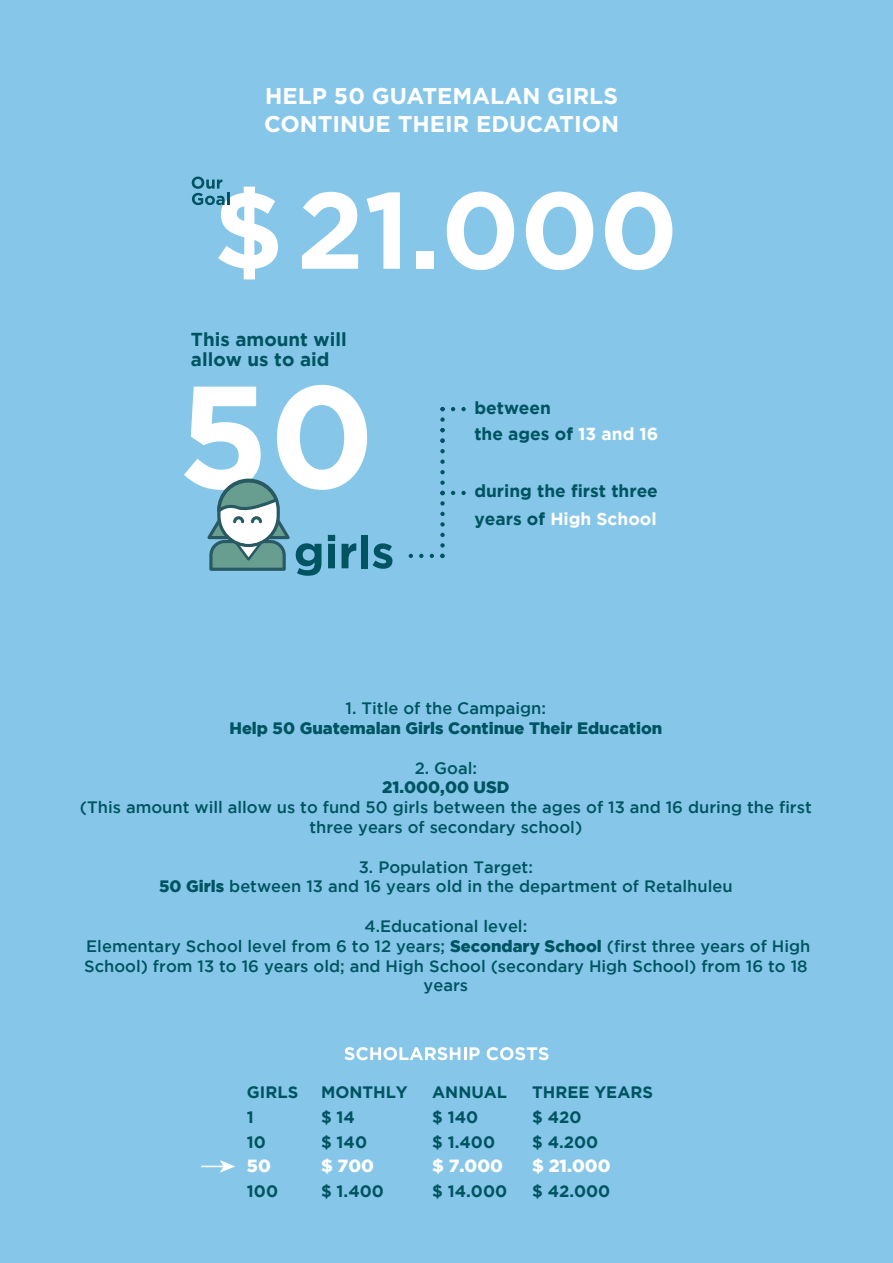
<style>
.page{position:relative;width:893px;height:1263px;background:#fff}
.page>*{position:absolute;margin:0;border:0;box-sizing:border-box;transform-origin:0 0}
.t1{font:700 22.8px/27.3px "Gotham";color:#fff}
.t2{font:700 18.75px/19.5px "Gotham";color:#005461}
.t3{font:900 17.55px "Gotham";color:#fff}
.t4{font:700 17.4px/26.1px "Gotham";color:#005461}
.t5{font:500 16.5px/19.8px "Gotham";color:#005461;text-align:center}
.t6{font:700 16.5px/24.8px "Gotham";color:#005461}
.t7{font:900 16.5px "Gotham";color:#005461}
.s1{color:#fff}
.s2{font-weight:900}
</style>
<div class="page">
<div style="left:0;top:0;width:892px;height:1263px;background:#86c7e9"></div>
<svg style="left:344px;top:1047px;width:136px;height:13px"></svg>
<svg style="left:487px;top:1047px;width:61px;height:13px"></svg>
<svg style="left:202px;top:1160px;width:33px;height:13px"></svg>
<svg style="left:184px;top:385px;width:183px;height:191px"></svg>
<div style="left:361px;top:535px;width:7px;height:33px;background:#005461"></div>
<svg style="left:373px;top:543px;width:19px;height:26px"></svg>
<svg style="left:440px;top:449px;width:5px;height:4px"></svg>
<svg style="left:440px;top:480px;width:5px;height:5px"></svg>
<svg style="left:440px;top:470px;width:5px;height:4px"></svg>
<svg style="left:440px;top:459px;width:5px;height:5px"></svg>
<svg style="left:419px;top:554px;width:4px;height:4px"></svg>
<svg style="left:409px;top:554px;width:4px;height:4px"></svg>
<svg style="left:430px;top:554px;width:4px;height:4px"></svg>
<svg style="left:302px;top:192px;width:56px;height:77px"></svg>
<svg style="left:367px;top:192px;width:33px;height:77px"></svg>
<div style="left:417px;top:251px;width:17px;height:18px;background:#fff"></div>
<svg style="left:447px;top:192px;width:67px;height:78px"></svg>
<svg style="left:526px;top:192px;width:67px;height:78px"></svg>
<svg style="left:605px;top:192px;width:67px;height:78px"></svg>
<svg style="left:451px;top:407px;width:4px;height:4px"></svg>
<svg style="left:461px;top:407px;width:5px;height:4px"></svg>
<svg style="left:451px;top:491px;width:4px;height:4px"></svg>
<svg style="left:461px;top:491px;width:5px;height:4px"></svg>
<svg style="left:440px;top:428px;width:5px;height:4px"></svg>
<svg style="left:440px;top:417px;width:5px;height:5px"></svg>
<svg style="left:440px;top:407px;width:5px;height:4px"></svg>
<svg style="left:440px;top:438px;width:5px;height:5px"></svg>
<svg style="left:440px;top:501px;width:5px;height:5px"></svg>
<svg style="left:440px;top:512px;width:5px;height:4px"></svg>
<svg style="left:440px;top:554px;width:5px;height:4px"></svg>
<svg style="left:440px;top:543px;width:5px;height:5px"></svg>
<svg style="left:440px;top:533px;width:5px;height:4px"></svg>
<svg style="left:440px;top:522px;width:5px;height:5px"></svg>
<svg style="left:440px;top:491px;width:5px;height:4px"></svg>
<svg style="left:192px;top:177px;width:86px;height:102px"></svg>
<h1 class="t1" style="left:264px;top:82px;width:356px">HELP 50 GUATEMALAN GIRLS<br>CONTINUE THEIR EDUCATION</h1>
<p class="t2" style="left:191px;top:329px;width:157px">This amount will allow us to aid</p>
<p class="t4" style="left:474px;top:395px;width:186px">between<br>the ages of <span class="s1">13 and 16</span></p>
<p class="t4" style="left:474px;top:476px;width:185px;line-height:28.2px">during the first three years of <span class="s1">High School</span></p>
<p class="t5" style="left:346px;top:698px;width:202px">1. Title of the Campaign:</p>
<p class="t7" style="left:229px;top:718px;width:434px">Help 50 Guatemalan Girls Continue Their Education</p>
<p class="t5" style="left:415px;top:757px;width:64px">2. Goal:</p>
<p class="t7" style="left:382px;top:778px;width:129px">21.000,00 USD</p>
<p class="t5" style="left:80px;top:797px;width:733px">(This amount will allow us to fund 50 girls between the ages of 13 and 16 during the first three years of secondary school)</p>
<p class="t5" style="left:159px;top:856px;width:575px">3. Population Target:<br><span class="s2">50 Girls</span> between 13 and 16 years old in the department of Retalhuleu</p>
<p class="t5" style="left:84px;top:916px;width:728px">4.Educational level:<br>Elementary School level from 6 to 12 years; <span class="s2">Secondary School</span> (first three years of High School) from 13 to 16 years old; and High School (secondary High School) from 16 to 18 years</p>
<p class="t6" style="left:247px;top:1079px;width:53px">GIRLS<br>1<br>10</p>
<p class="t3" style="left:247px;top:1156px;width:25px">50</p>
<p class="t6" style="left:247px;top:1178px;width:33px">100</p>
<p class="t6" style="left:321px;top:1079px;width:88px">MONTHLY $ 14<br>$ 140</p>
<p class="t3" style="left:321px;top:1156px;width:54px">$ 700</p>
<p class="t6" style="left:321px;top:1178px;width:64px">$ 1.400</p>
<p class="t6" style="left:432px;top:1079px;width:76px">ANNUAL $ 140<br>$ 1.400</p>
<p class="t3" style="left:432px;top:1156px;width:72px">$ 7.000</p>
<p class="t6" style="left:432px;top:1178px;width:76px">$ 14.000</p>
<p class="t6" style="left:532px;top:1079px;width:122px">THREE YEARS $ 420<br>$ 4.200</p>
<p class="t3" style="left:532px;top:1156px;width:80px">$ 21.000</p>
<p class="t6" style="left:532px;top:1178px;width:80px">$ 42.000</p>
</div>
